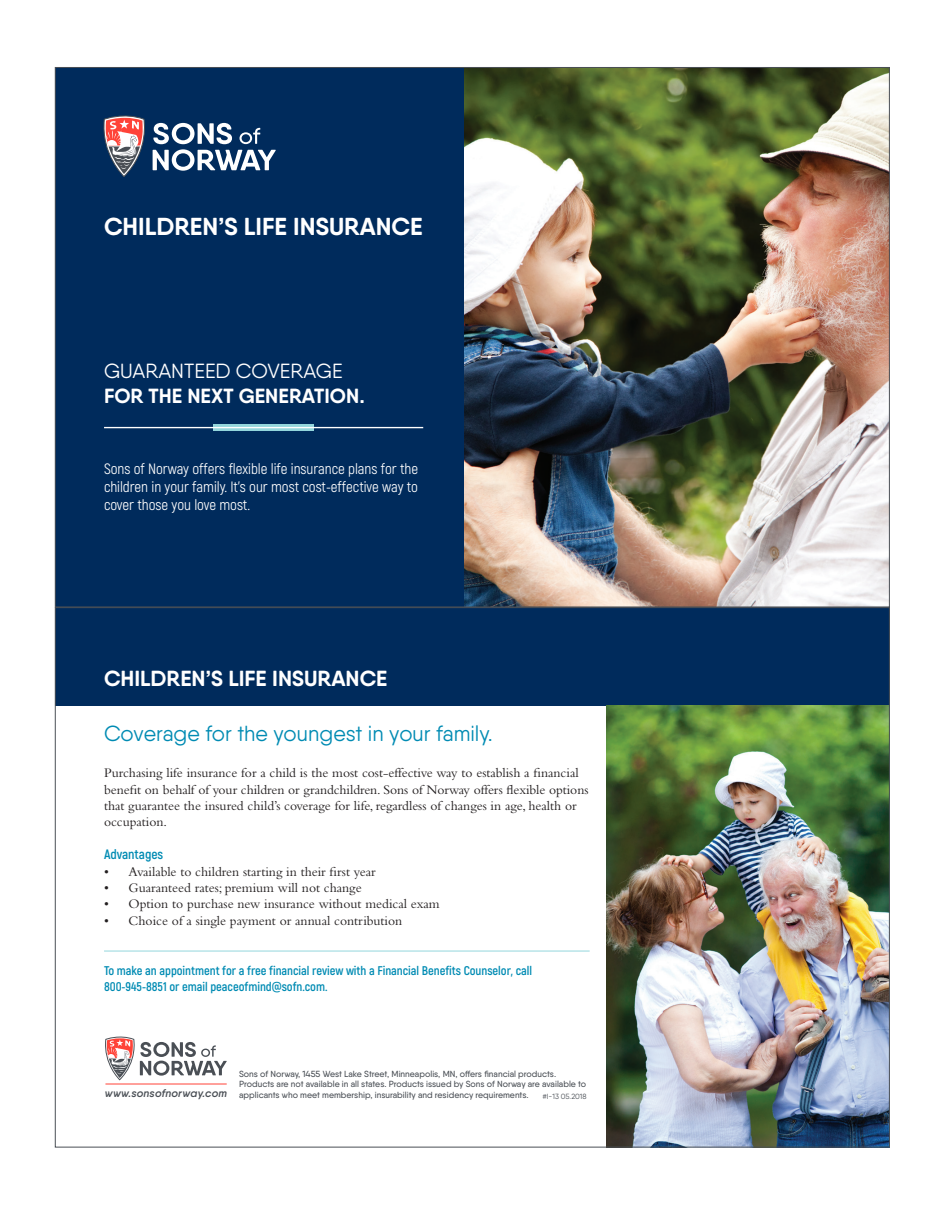
<style>
.page{position:relative;width:945px;height:1215px;background:#fff}
.page>*{position:absolute;margin:0;border:0;box-sizing:border-box;transform-origin:0 0}
.t1{font:700 24.6px "Qanelas Soft";color:#fff}
.t2{font:21.75px "Qanelas Soft";color:#008bb3}
.t3{font:700 21.75px "Qanelas Soft";color:#fff}
.t4{font:700 20.4px "Qanelas Soft";color:#fff}
.t5{font:20.4px "Qanelas Soft";color:#fff}
.t6{font:15px/18px "Akrobat";letter-spacing:-.005em;color:#fff;text-align:justify}
.t7{font:13.65px/16.4px "Bembo";color:#231f20}
.t8{font:700 13.65px "Akrobat";letter-spacing:-.005em;color:#008bb3}
.t9{font:700 12.6px/16.4px "Akrobat";letter-spacing:-.005em;color:#008bb3}
.t10{font:italic 600 11.25px "Qanelas Soft";letter-spacing:.01em;color:#4a4f55}
.t11{font:500 8.85px/10.6px "Qanelas Soft";color:#4a4f55}
.t12{font:7.5px "Qanelas Soft";color:#4a4f55}
</style>
<div class="page">
<div style="left:55px;top:67px;width:409px;height:540px;background:#002b5c"></div>
<svg style="left:103px;top:115px;width:173px;height:62px"></svg>
<img style="left:464px;top:69px;width:424px;height:536px">
<svg style="left:213px;top:425px;width:101px;height:6px"></svg>
<hr style="left:104px;top:427px;width:319px;height:1px;background:#fff">
<div style="left:55px;top:607px;width:835px;height:99px;background:#002b5c"></div>
<img style="left:606px;top:706px;width:282px;height:439px">
<hr style="left:104px;top:951px;width:486px;height:1px;background:#93d6dc">
<hr style="left:105px;top:1084px;width:122px;height:1px;background:#ff4338">
<svg style="left:105px;top:1036px;width:122px;height:44px"></svg>
<p class="t1" style="left:104px;top:211px;width:320px">CHILDREN’S LIFE INSURANCE</p>
<p class="t5" style="left:104px;top:359px;width:240px">GUARANTEED COVERAGE</p>
<p class="t4" style="left:104px;top:383px;width:262px">FOR THE NEXT GENERATION.</p>
<p class="t6" style="left:104px;top:460px;width:316px">Sons of Norway offers flexible life insurance plans for the children in your family. It’s our most cost-effective way to cover those you love most.</p>
<p class="t3" style="left:104px;top:665px;width:285px">CHILDREN’S LIFE INSURANCE</p>
<p class="t2" style="left:104px;top:720px;width:390px">Coverage for the youngest in your family.</p>
<p class="t7" style="left:104px;top:765px;width:486px">Purchasing life insurance for a child is the most cost-effective way to establish a financial benefit on behalf of your children or grandchildren. Sons of Norway offers flexible options that guarantee the insured child’s coverage for life, regardless of changes in age, health or occupation.</p>
<p class="t8" style="left:104px;top:846px;width:61px">Advantages</p>
<p class="t7" style="left:104px;top:863px;width:273px">• Available to children starting in their first year</p>
<p class="t7" style="left:104px;top:879px;width:259px">• Guaranteed rates; premium will not change</p>
<p class="t7" style="left:104px;top:896px;width:337px">• Option to purchase new insurance without medical exam</p>
<p class="t7" style="left:104px;top:912px;width:300px">• Choice of a single payment or annual contribution</p>
<p class="t9" style="left:104px;top:962px;width:430px">To make an appointment for a free financial review with a Financial Benefits Counselor, call<br>800-945-8851 or email peaceofmind@sofn.com.</p>
<p class="t10" style="left:105px;top:1086px;width:124px">www.sonsofnorway.com</p>
<p class="t11" style="left:239px;top:1068px;width:349px">Sons of Norway, 1455 West Lake Street, Minneapolis, MN, offers financial products.<br>Products are not available in all states. Products issued by Sons of Norway are available to applicants who meet membership, insurability and residency requirements.</p>
<p class="t12" style="left:542px;top:1092px;width:46px">#I-13 05.2018</p>
</div>
